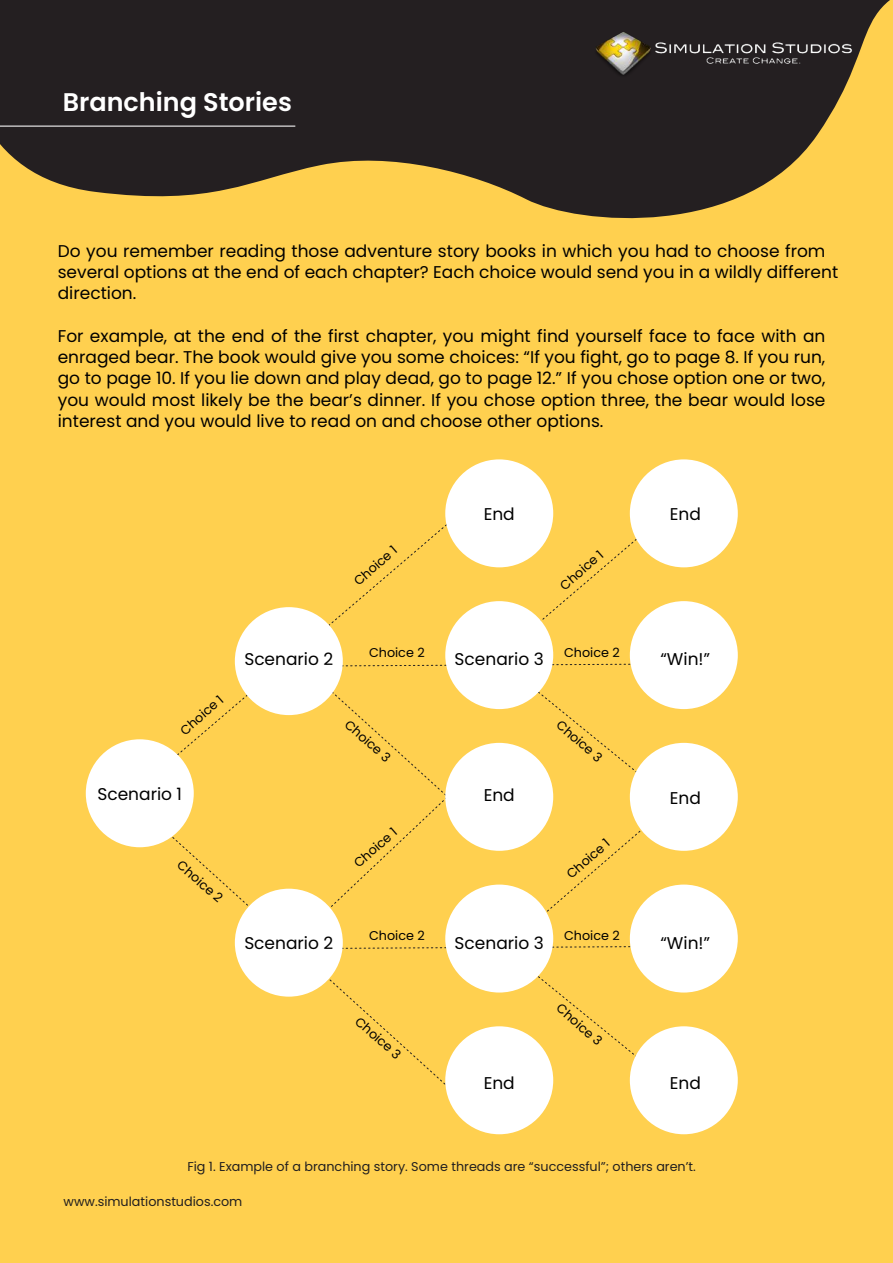
<style>
.page{position:relative;width:893px;height:1263px;background:#ffd04f}
.page>*{position:absolute;margin:0;border:0;box-sizing:border-box;transform-origin:0 0}
.t1{font:600 25.5px "Poppins";color:#fff}
.t2{font:16.95px/21.3px "Poppins";color:#000}
.t3{font:12.75px "Poppins";color:#000}
.t4{font:12.75px "Poppins";color:#221f1f}
</style>
<div class="page">
<svg style="left:0;top:0;width:890px;height:219px;fill:#241f21"></svg>
<img style="left:594px;top:30px;width:260px;height:48px">
<hr style="left:0;top:126px;width:295px;height:1px;background:#fff">
<svg style="left:292px;top:509px;width:402px;height:571px"></svg>
<div style="left:86px;top:739px;width:108px;height:108px;background:#fff;border-radius:50%"></div>
<div style="left:235px;top:607px;width:108px;height:108px;background:#fff;border-radius:50%"></div>
<div style="left:235px;top:889px;width:108px;height:108px;background:#fff;border-radius:50%"></div>
<div style="left:445px;top:459px;width:108px;height:108px;background:#fff;border-radius:50%"></div>
<div style="left:445px;top:1026px;width:108px;height:108px;background:#fff;border-radius:50%"></div>
<div style="left:445px;top:601px;width:108px;height:108px;background:#fff;border-radius:50%"></div>
<div style="left:630px;top:601px;width:108px;height:108px;background:#fff;border-radius:50%"></div>
<div style="left:445px;top:884px;width:108px;height:108px;background:#fff;border-radius:50%"></div>
<div style="left:630px;top:884px;width:108px;height:108px;background:#fff;border-radius:50%"></div>
<div style="left:445px;top:743px;width:108px;height:108px;background:#fff;border-radius:50%"></div>
<div style="left:630px;top:459px;width:108px;height:108px;background:#fff;border-radius:50%"></div>
<div style="left:630px;top:743px;width:108px;height:108px;background:#fff;border-radius:50%"></div>
<div style="left:630px;top:1026px;width:108px;height:108px;background:#fff;border-radius:50%"></div>
<h1 class="t1" style="left:63px;top:91px;width:231px">Branching Stories</h1>
<p class="t2" style="left:58px;top:240px;width:782px">Do you remember reading those adventure story books in which you had to choose from several options at the end of each chapter? Each choice would send you in a wildly different direction.</p>
<p class="t2" style="left:58px;top:325px;width:769px;text-align:justify">For example, at the end of the first chapter, you might find yourself face to face with an enraged bear. The book would give you some choices: “If you fight, go to page 8. If you run, go to page 10. If you lie down and play dead, go to page 12.” If you chose option one or two, you would most likely be the bear’s dinner. If you chose option three, the bear would lose interest and you would live to read on and choose other options.</p>
<p class="t2" style="left:484px;top:503px;width:33px">End</p>
<p class="t3" style="left:351px;top:577px;width:54px;rotate:-41deg">Choice 1</p>
<p class="t3" style="left:557px;top:581px;width:54px;rotate:-41deg">Choice 1</p>
<p class="t2" style="left:670px;top:503px;width:33px">End</p>
<p class="t3" style="left:177px;top:726px;width:54px;rotate:-41deg">Choice 1</p>
<p class="t2" style="left:97px;top:784px;width:86px">Scenario 1</p>
<p class="t3" style="left:184px;top:857px;width:57px;rotate:41deg">Choice 2</p>
<p class="t2" style="left:244px;top:648px;width:90px">Scenario 2</p>
<p class="t3" style="left:369px;top:644px;width:57px">Choice 2</p>
<p class="t3" style="left:564px;top:644px;width:57px">Choice 2</p>
<p class="t2" style="left:455px;top:648px;width:91px">Scenario 3</p>
<p class="t2" style="left:660px;top:648px;width:51px">“Win!”</p>
<p class="t3" style="left:351px;top:717px;width:57px;rotate:41deg">Choice 3</p>
<p class="t3" style="left:563px;top:717px;width:57px;rotate:41deg">Choice 3</p>
<p class="t2" style="left:484px;top:784px;width:33px">End</p>
<p class="t3" style="left:351px;top:859px;width:54px;rotate:-41deg">Choice 1</p>
<p class="t3" style="left:563px;top:870px;width:54px;rotate:-41deg">Choice 1</p>
<p class="t2" style="left:670px;top:787px;width:33px">End</p>
<p class="t2" style="left:244px;top:933px;width:90px">Scenario 2</p>
<p class="t3" style="left:369px;top:928px;width:57px">Choice 2</p>
<p class="t3" style="left:564px;top:928px;width:57px">Choice 2</p>
<p class="t2" style="left:455px;top:933px;width:91px">Scenario 3</p>
<p class="t2" style="left:660px;top:933px;width:51px">“Win!”</p>
<p class="t3" style="left:362px;top:1014px;width:57px;rotate:41deg">Choice 3</p>
<p class="t2" style="left:484px;top:1072px;width:33px">End</p>
<p class="t3" style="left:563px;top:1000px;width:57px;rotate:41deg">Choice 3</p>
<p class="t2" style="left:670px;top:1073px;width:33px">End</p>
<p class="t4" style="left:187px;top:1159px;width:510px">Fig 1. Example of a branching story. Some threads are “successful”; others aren’t.</p>
<p class="t4" style="left:64px;top:1194px;width:180px">www.simulationstudios.com</p>
</div>
